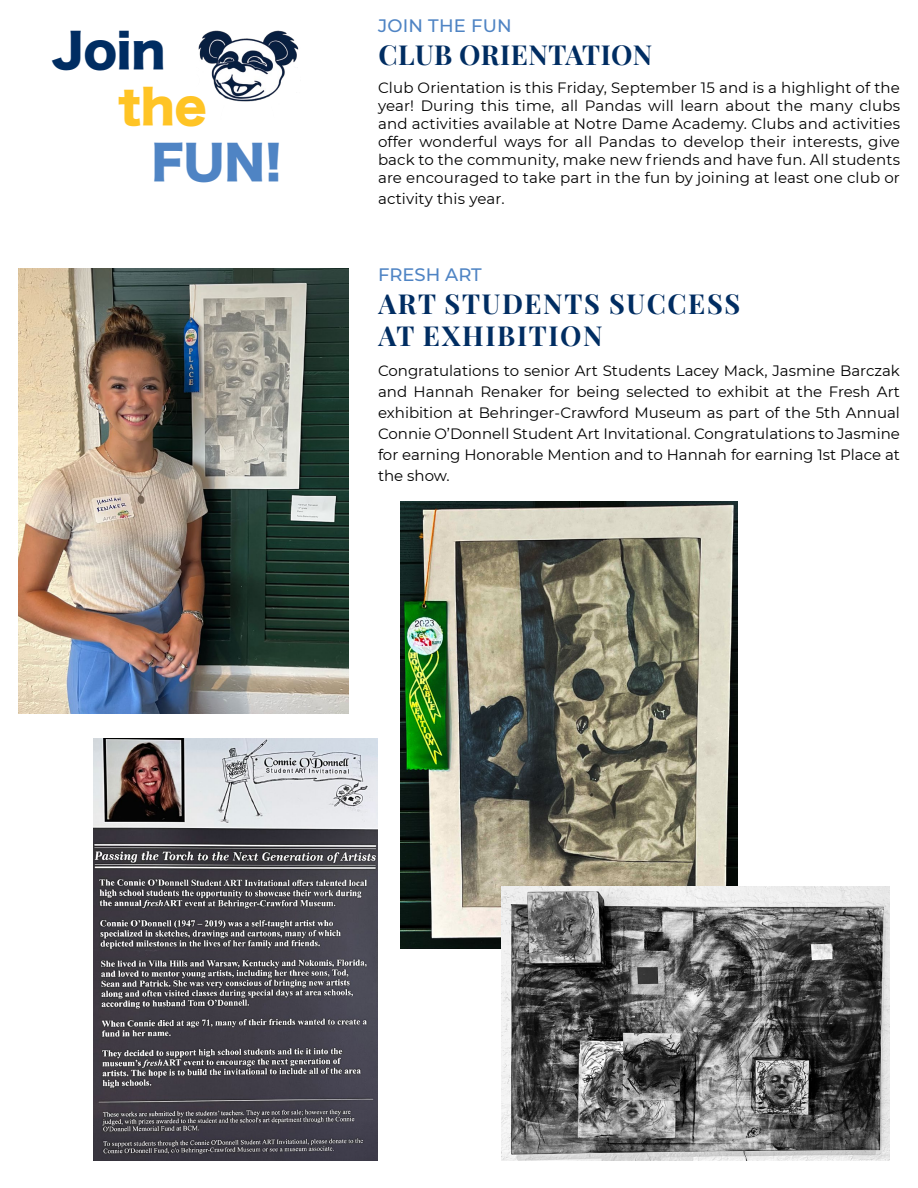
<style>
.page{position:relative;width:918px;height:1188px;background:#fff}
.page>*{position:absolute;margin:0;border:0;box-sizing:border-box;transform-origin:0 0}
.t1{font:46.5px "Hira Kaku Std W8";color:#002d62}
.t2{font:46.5px "Hira Kaku Std W8";color:#4f84c4}
.t3{font:46.5px "Hira Kaku Std W8";color:#ffc425}
.t4{font:27px/32.4px "Playfair Display";letter-spacing:.06em;color:#002d62}
.t5{font:27px "Playfair Display";letter-spacing:.02em;color:#002d62}
.t6{font:500 18px "Montserrat";letter-spacing:.01em;color:#4f84c4}
.t7{font:15px/21px "Montserrat";color:#000;text-align:justify}
</style>
<div class="page">
<img style="left:400px;top:501px;width:338px;height:447px">
<img style="left:501px;top:886px;width:388px;height:275px">
<img style="left:18px;top:268px;width:331px;height:445px">
<img style="left:94px;top:738px;width:284px;height:423px">
<img style="left:198px;top:30px;width:101px;height:72px">
<h1 class="t1" style="left:52px;top:25px;width:115px">Join</h1>
<h1 class="t3" style="left:119px;top:81px;width:90px">the</h1>
<h1 class="t2" style="left:151px;top:137px;width:132px">FUN!</h1>
<p class="t6" style="left:378px;top:13px;width:135px">JOIN THE FUN</p>
<h2 class="t5" style="left:379px;top:33px;width:275px">CLUB ORIENTATION</h2>
<p class="t7" style="left:378px;top:79px;width:524px;line-height:18px">Club Orientation is this Friday, September 15 and is a highlight of the year! During this time, all Pandas will learn about the many clubs and activities available at Notre Dame Academy. Clubs and activities offer wonderful ways for all Pandas to develop their interests, give back to the community, make new friends and have fun. All students are encouraged to take part in the fun by joining at least one club or</p>
<p class="t7" style="left:378px;top:188px;width:128px">activity this year.</p>
<p class="t6" style="left:378px;top:262px;width:105px">FRESH ART</p>
<h2 class="t4" style="left:379px;top:285px;width:363px">ART STUDENTS SUCCESS<br>AT EXHIBITION</h2>
<p class="t7" style="left:378px;top:360px;width:524px">Congratulations to senior Art Students Lacey Mack, Jasmine Barczak and Hannah Renaker for being selected to exhibit at the Fresh Art exhibition at Behringer-Crawford Museum as part of the 5th Annual Connie O’Donnell Student Art Invitational. Congratulations to Jasmine for earning Honorable Mention and to Hannah for earning 1st Place at the show.</p>
</div>
